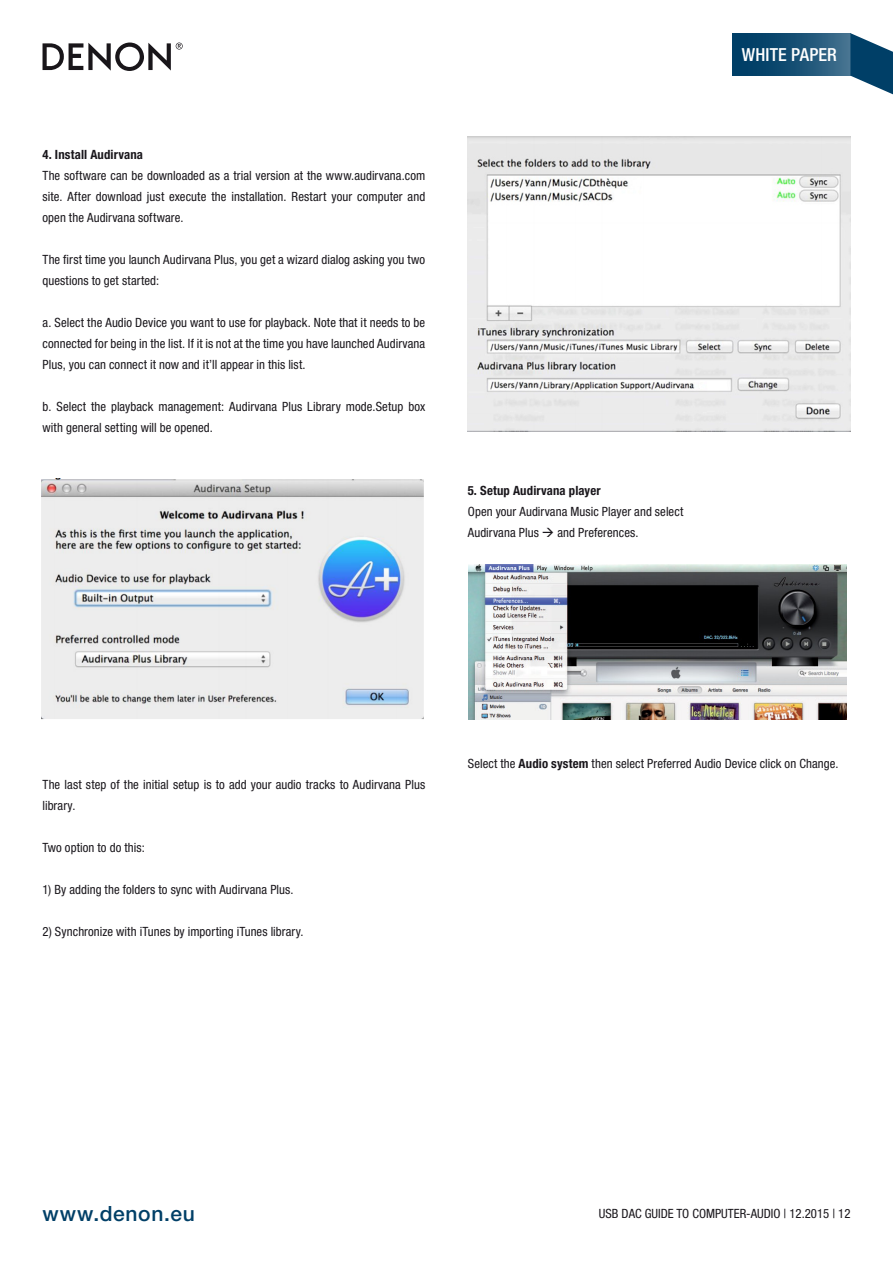
<style>
.page{position:relative;width:893px;height:1263px;background:#fff}
.page>*{position:absolute;margin:0;border:0;box-sizing:border-box;transform-origin:0 0}
.t1{font:500 21px "Helvetica Neue LTW1 G";letter-spacing:.03em;color:#003f67}
.t2{font:500 condensed 18px "Helvetica Neue LTW1 G";letter-spacing:.005em;color:#fff}
.t3{font:condensed 12.75px/21px "Helvetica Neue LTW1 G";letter-spacing:.005em;color:#1a171c}
.t4{font:700 condensed 12.75px "Helvetica Neue LTW1 G";letter-spacing:.01em;color:#1a171c}
.s1{font-weight:700}
</style>
<div class="page">
<svg style="left:43px;top:43px;width:140px;height:28px"></svg>
<svg style="left:850px;top:33px;width:43px;height:62px"></svg>
<div style="left:732px;top:33px;width:118px;height:43px;background:linear-gradient(to right,#00355f,#3e6d8b)"></div>
<img style="left:468px;top:137px;width:382px;height:295px">
<img style="left:41px;top:479px;width:383px;height:241px">
<img style="left:468px;top:564px;width:379px;height:155px">
<p class="t4" style="left:43px;top:147px;width:102px">4. Install Audirvana</p>
<p class="t3" style="left:43px;top:165px;width:384px;text-align:justify">The software can be downloaded as a trial version at the www.audirvana.com site. After download just execute the installation. Restart your computer and open the Audirvana software.</p>
<p class="t3" style="left:43px;top:249px;width:384px">The first time you launch Audirvana Plus, you get a wizard dialog asking you two questions to get started:</p>
<p class="t3" style="left:43px;top:312px;width:384px;text-align:justify">a. Select the Audio Device you want to use for playback. Note that it needs to be connected for being in the list. If it is not at the time you have launched Audirvana Plus, you can connect it now and it’ll appear in this list.</p>
<p class="t3" style="left:43px;top:396px;width:384px">b. Select the playback management: Audirvana Plus Library mode.Setup box with general setting will be opened.</p>
<p class="t4" style="left:468px;top:483px;width:134px">5. Setup Audirvana player</p>
<p class="t3" style="left:468px;top:501px;width:217px">Open your Audirvana Music Player and select<br>Audirvana Plus → and Preferences.</p>
<h2 class="t2" style="left:742px;top:43px;width:96px">WHITE PAPER</h2>
<p class="t3" style="left:43px;top:774px;width:384px">The last step of the initial setup is to add your audio tracks to Audirvana Plus library.</p>
<p class="t3" style="left:43px;top:837px;width:104px">Two option to do this:</p>
<p class="t3" style="left:43px;top:879px;width:253px">1) By adding the folders to sync with Audirvana Plus.</p>
<p class="t3" style="left:43px;top:921px;width:263px">2) Synchronize with iTunes by importing iTunes library.</p>
<p class="t3" style="left:468px;top:753px;width:372px">Select the <span class="s1">Audio system</span> then select Preferred Audio Device click on Change.</p>
<h1 class="t1" style="left:43px;top:1200px;width:154px">www.denon.eu</h1>
<p class="t3" style="left:599px;top:1203px;width:253px">USB DAC GUIDE TO COMPUTER-AUDIO | 12.2015 | 12</p>
</div>
